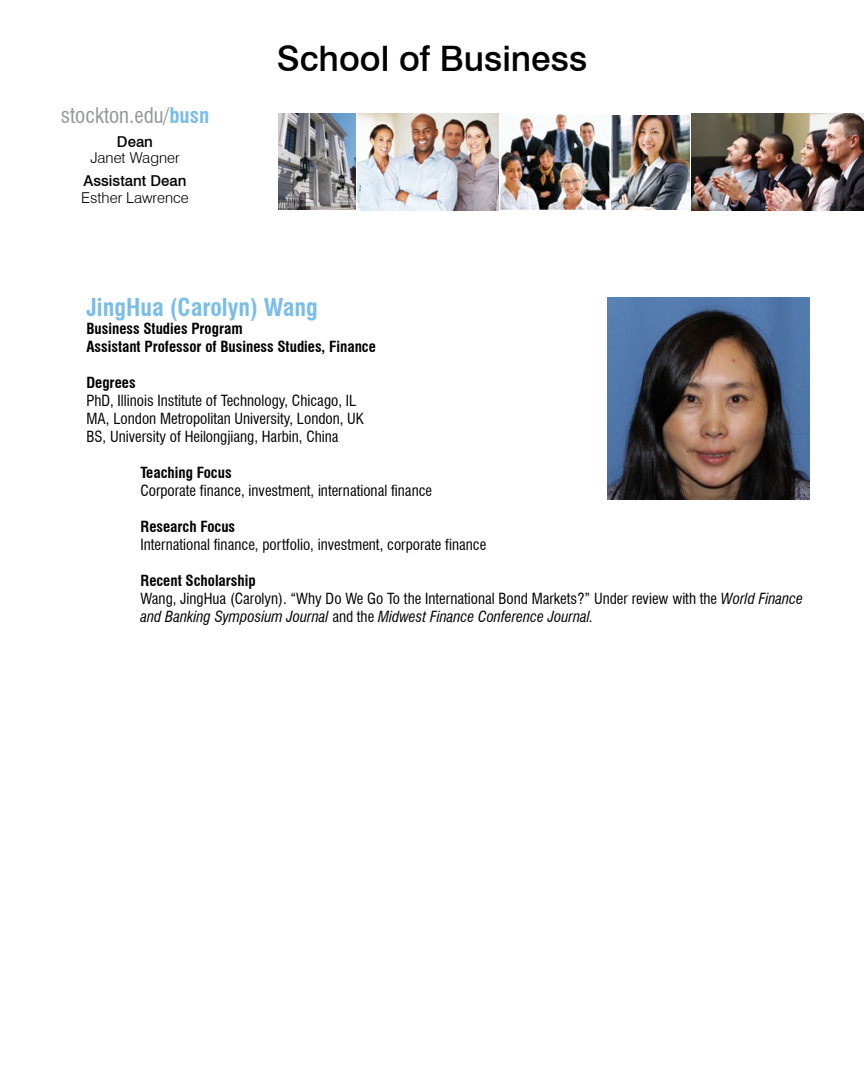
<style>
.page{position:relative;width:864px;height:1080px;background:#fff}
.page>*{position:absolute;margin:0;border:0;box-sizing:border-box;transform-origin:0 0}
.t1{font:500 35.1px "Swiss 721 BT";color:#000}
.t2{font:700 condensed 24px "Swiss 721 BT";color:#79bde8}
.t3{font:condensed 21px "Swiss 721 BT";color:#939598}
.t4{font:condensed 15px/18px "Swiss 721 BT";color:#000}
.t5{font:700 condensed 15px/18px "Swiss 721 BT";color:#000}
.t6{font:300 15px "Swiss 721 BT";color:#000}
.t7{font:500 15px "Swiss 721 BT";color:#000}
.s1{font-weight:700;color:#79bde8}
.s2{font-weight:700}
.s3{font-style:italic}
</style>
<div class="page">
<img style="left:278px;top:114px;width:77px;height:96px">
<img style="left:357px;top:114px;width:251px;height:96px">
<div style="left:499px;top:113px;width:112px;height:98px;border:2px solid #fff"></div>
<img style="left:612px;top:114px;width:252px;height:96px">
<img style="left:608px;top:297px;width:202px;height:203px">
<h3 class="t3" style="left:61px;top:103px;width:150px">stockton.edu/<span class="s1">busn</span></h3>
<p class="t7" style="left:117px;top:132px;width:38px">Dean</p>
<p class="t6" style="left:90px;top:149px;width:91px">Janet Wagner</p>
<p class="t7" style="left:84px;top:172px;width:104px">Assistant Dean</p>
<p class="t6" style="left:81px;top:188px;width:109px">Esther Lawrence</p>
<h1 class="t1" style="left:277px;top:38px;width:312px">School of Business</h1>
<h2 class="t2" style="left:86px;top:293px;width:233px">JingHua (Carolyn) Wang</h2>
<p class="t5" style="left:86px;top:319px;width:291px">Business Studies Program<br>Assistant Professor of Business Studies, Finance</p>
<p class="t5" style="left:86px;top:373px;width:51px">Degrees</p>
<p class="t4" style="left:86px;top:391px;width:279px">PhD, Illinois Institute of Technology, Chicago, IL<br>MA, London Metropolitan University, London, UK<br>BS, University of Heilongjiang, Harbin, China</p>
<p class="t5" style="left:140px;top:463px;width:93px">Teaching Focus</p>
<p class="t4" style="left:140px;top:481px;width:293px">Corporate finance, investment, international finance</p>
<p class="t5" style="left:140px;top:517px;width:96px">Research Focus</p>
<p class="t4" style="left:140px;top:535px;width:347px">International finance, portfolio, investment, corporate finance</p>
<p class="t4" style="left:140px;top:571px;width:664px"><span class="s2">Recent Scholarship<br></span>Wang, JingHua (Carolyn). “Why Do We Go To the International Bond Markets?” Under review with the <span class="s3">World Finance and Banking Symposium Journal</span> and the <span class="s3">Midwest Finance Conference Journal.</span></p>
</div>
